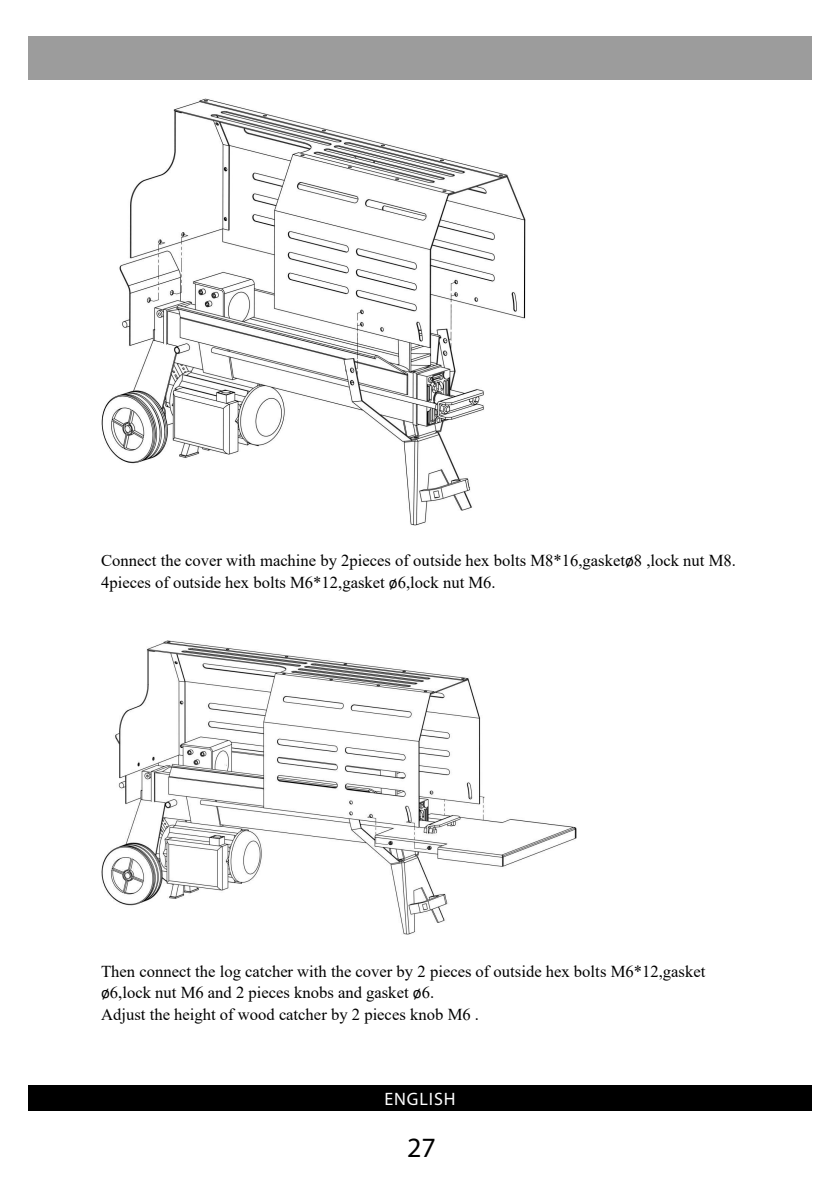
<style>
.page{position:relative;width:840px;height:1191px;background:#fff}
.page>*{position:absolute;margin:0;border:0;box-sizing:border-box;transform-origin:0 0}
.t1{font:28px "Myriad Pro";color:#000}
.t2{font:18px "Myriad Pro";letter-spacing:.05em;color:#fff}
.t3{font:16.6px/21.6px "Times New Roman";color:#000}
.s1{font-family:"Calibri"}
</style>
<div class="page">
<div style="left:28px;top:36px;width:783px;height:43px;background:#9c9c9c"></div>
<div style="left:28px;top:1085px;width:783px;height:25px;background:#000"></div>
<img style="left:101px;top:98px;width:424px;height:427px">
<img style="left:101px;top:640px;width:475px;height:294px">
<p class="t3" style="left:101px;top:549px;width:636px">Connect the cover with machine by 2pieces of outside hex bolts M8*16,gasket<span class="s1">ø</span>8 ,lock nut M8.<br>4pieces of outside hex bolts M6*12,gasket <span class="s1">ø</span>6,lock nut M6.</p>
<p class="t3" style="left:101px;top:960px;width:605px">Then connect the log catcher with the cover by 2 pieces of outside hex bolts M6*12,gasket <span class="s1">ø</span>6,lock nut M6 and 2 pieces knobs and gasket <span class="s1">ø</span>6.<br>Adjust the height of wood catcher by 2 pieces knob M6 .</p>
<p class="t2" style="left:384px;top:1087px;width:73px">ENGLISH</p>
<h1 class="t1" style="left:407px;top:1130px;width:30px">27</h1>
</div>
